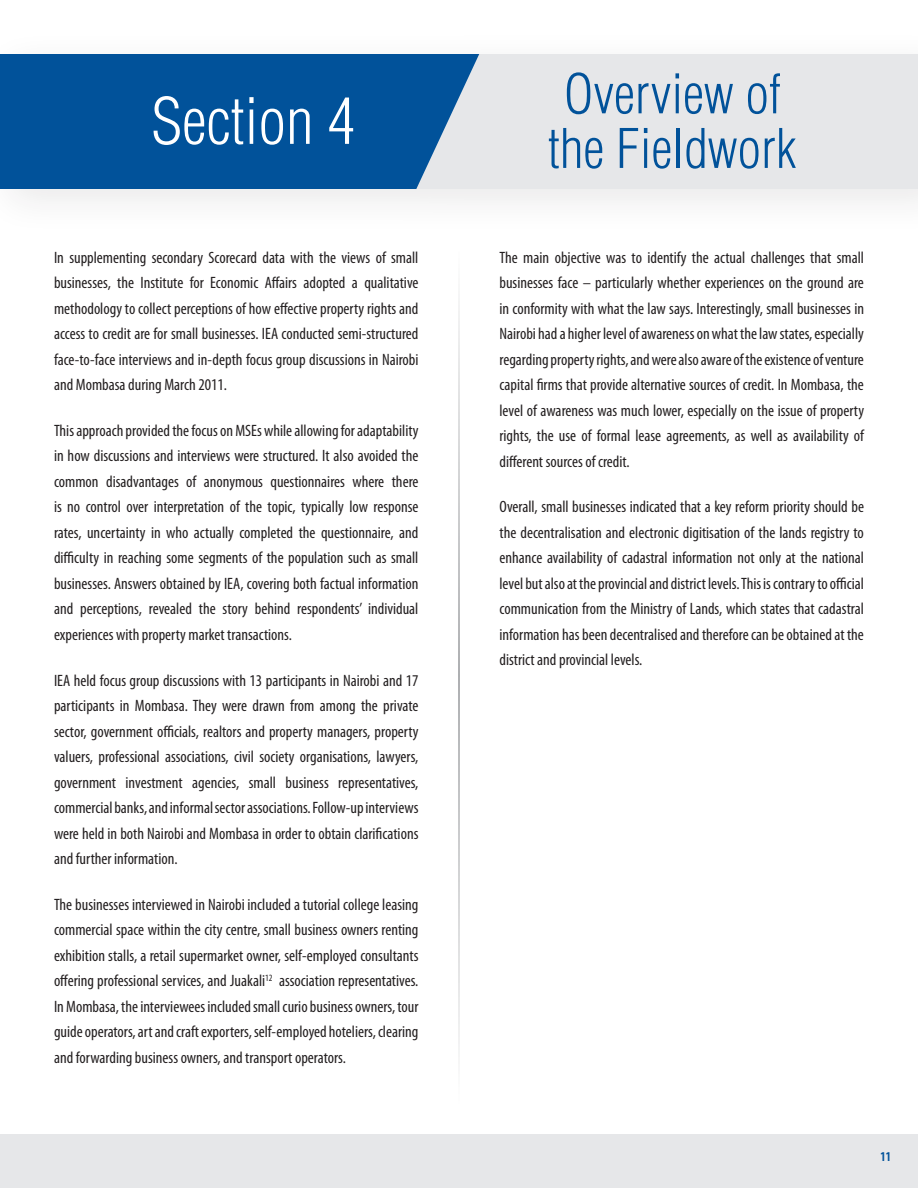
<style>
.page{position:relative;width:918px;height:1188px;background:#fff}
.page>*{position:absolute;margin:0;border:0;box-sizing:border-box;transform-origin:0 0}
.t1{font:300 condensed 62.25px "Helvetica LT Std";color:#fff}
.t2{font:300 condensed 53.25px/54.6px "Helvetica LT Std";color:#01529a}
.Body_Copy_myriad{font:condensed 16.5px/25.5px "Myriad Pro";color:#231f20;text-align:justify}
.t3{font:700 condensed 13.5px "Myriad Pro";color:#01529a;scale:.9 1}
</style>
<div class="page">
<div style="left:0;top:1134px;width:918px;height:54px;background:#e6e7e9"></div>
<div style="left:0;top:54px;width:918px;height:135px;background:#01529a"></div>
<div style="left:416px;top:54px;width:502px;height:135px;background:#e6e7e9"></div>
<hr style="left:458px;top:251px;width:2px;height:855px;background:#939598">
<p class="t1" style="left:151px;top:82px;width:206px">Section 4</p>
<p class="Body_Copy_myriad" style="left:54px;top:244px;width:366px">In supplementing secondary Scorecard data with the views of small businesses, the Institute for Economic Affairs adopted a qualitative methodology to collect perceptions of how effective property rights and access to credit are for small businesses. IEA conducted semi-structured face-to-face interviews and in-depth focus group discussions in Nairobi and Mombasa during March 2011.</p>
<p class="Body_Copy_myriad" style="left:54px;top:418px;width:366px">This approach provided the focus on MSEs while allowing for adaptability in how discussions and interviews were structured. It also avoided the common disadvantages of anonymous questionnaires where there is no control over interpretation of the topic, typically low response rates, uncertainty in who actually completed the questionnaire, and difficulty in reaching some segments of the population such as small businesses. Answers obtained by IEA, covering both factual information and perceptions, revealed the story behind respondents’ individual experiences with property market transactions.</p>
<p class="Body_Copy_myriad" style="left:54px;top:667px;width:366px">IEA held focus group discussions with 13 participants in Nairobi and 17 participants in Mombasa. They were drawn from among the private sector, government officials, realtors and property managers, property valuers, professional associations, civil society organisations, lawyers, government investment agencies, small business representatives, commercial banks, and informal sector associations. Follow-up interviews were held in both Nairobi and Mombasa in order to obtain clarifications and further information.</p>
<p class="Body_Copy_myriad" style="left:54px;top:892px;width:366px">The businesses interviewed in Nairobi included a tutorial college leasing commercial space within the city centre, small business owners renting exhibition stalls, a retail supermarket owner, self-employed consultants offering professional services, and Juakali<sup>12</sup> association representatives.<br>In Mombasa, the interviewees included small curio business owners, tour guide operators, art and craft exporters, self-employed hoteliers, clearing and forwarding business owners, and transport operators.</p>
<p class="t2" style="left:548px;top:66px;width:250px">Overview of the Fieldwork</p>
<p class="Body_Copy_myriad" style="left:500px;top:244px;width:366px">The main objective was to identify the actual challenges that small businesses face – particularly whether experiences on the ground are in conformity with what the law says. Interestingly, small businesses in Nairobi had a higher level of awareness on what the law states, especially regarding property rights, and were also aware of the existence of venture capital firms that provide alternative sources of credit. In Mombasa, the level of awareness was much lower, especially on the issue of property rights, the use of formal lease agreements, as well as availability of different sources of credit.</p>
<p class="Body_Copy_myriad" style="left:500px;top:494px;width:366px">Overall, small businesses indicated that a key reform priority should be the decentralisation and electronic digitisation of the lands registry to enhance availability of cadastral information not only at the national level but also at the provincial and district levels. This is contrary to official communication from the Ministry of Lands, which states that cadastral information has been decentralised and therefore can be obtained at the district and provincial levels.</p>
<p class="t3" style="left:881px;top:1148px;width:13px">11</p>
</div>
